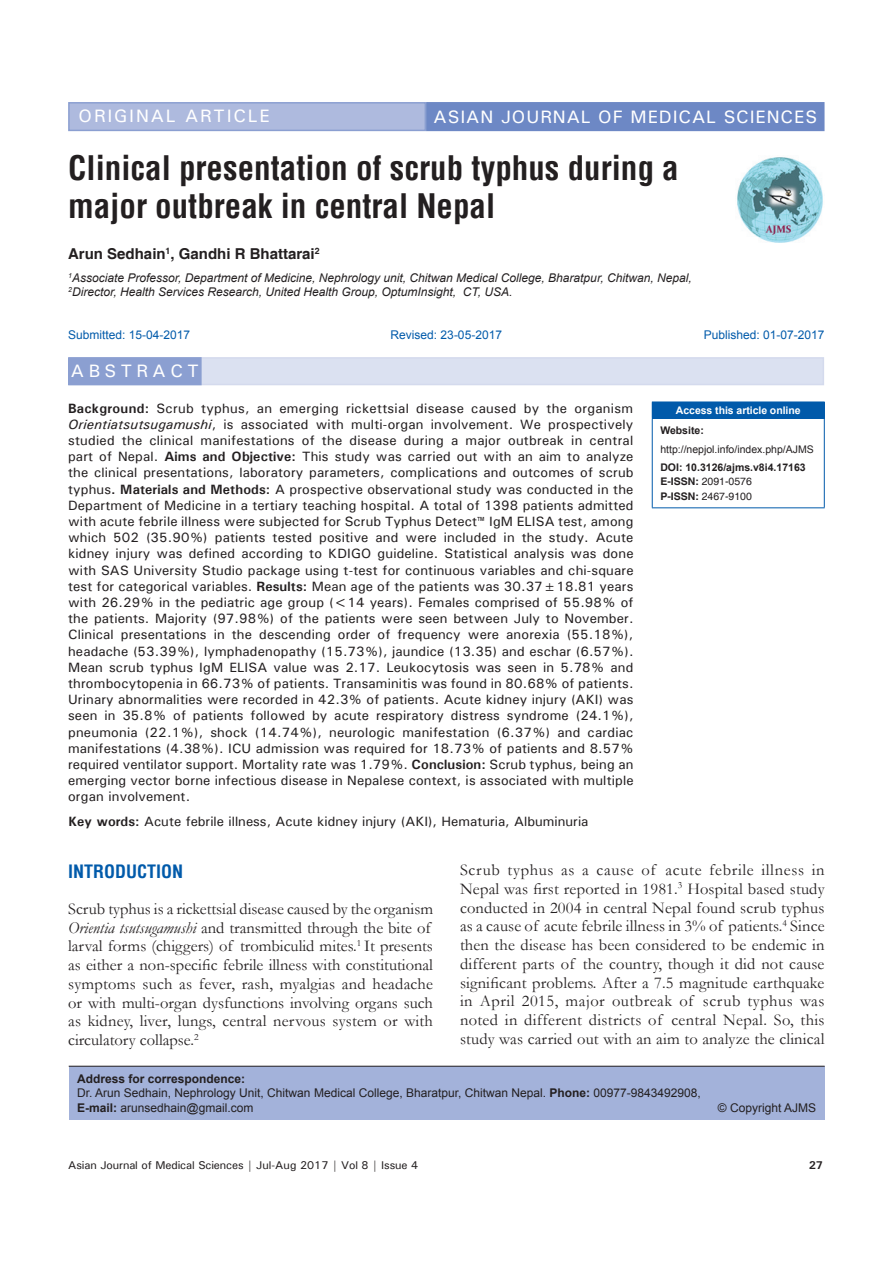
<style>
.page{position:relative;width:893px;height:1263px;background:#fff}
.page>*{position:absolute;margin:0;border:0;box-sizing:border-box;transform-origin:0 0}
.AT{font:700 condensed 33px/37.5px "Helvetica";color:#231f20}
.AH{font:500 18px "Univers";letter-spacing:.05em;color:#fff}
.AH-2{font:500 18px "Univers";letter-spacing:.1em;color:#fff}
.t1{font:700 condensed 18px "Helvetica";color:#015aaa}
.ABSH{font:500 18px "Univers";letter-spacing:.25em;color:#fff}
.TX{font:16.5px/18.8px "Garamond";color:#231f20}
.AU{font:700 15px "Helvetica";color:#231f20}
.ABS{font:500 13.5px/16.2px "Univers";letter-spacing:.01em;color:#231f20;text-align:justify}
.KWD{font:500 13.5px "Univers";color:#231f20}
.AFF{font:italic 12px/14.4px "Arial";color:#231f20}
.ADD{font:12px/14.4px "Arial";color:#231f20}
.HIS_1{font:12px "Arial";color:#015aaa}
.t2{font:500 11.25px "Univers";letter-spacing:-.01em;color:#231f20}
.t3{font:700 11.25px "Univers";color:#231f20}
.t4{font:700 10.5px/14.2px "Arial";color:#231f20}
.t5{font:10.5px/18.8px "Arial";color:#231f20}
.t6{font:700 10.5px "Arial";letter-spacing:-.005em;color:#fff}
.s1{font-weight:700}
.s2{font-style:italic}
.s3{font-family:"Helvetica"}
.s4{font-family:"Helvetica";font-weight:400}
</style>
<div class="page">
<div style="left:69px;top:357px;width:755px;height:28px;background:#dbe1f1"></div>
<div style="left:69px;top:358px;width:132px;height:26px;background:#8b9fd1"></div>
<div style="left:68px;top:357px;width:134px;height:28px;border:2px solid #8b9fd1"></div>
<div style="left:69px;top:103px;width:356px;height:27px;background:#aebade"></div>
<div style="left:68px;top:102px;width:358px;height:29px;border:2px solid #8b9fd1"></div>
<div style="left:427px;top:103px;width:397px;height:27px;background:#6d88c5"></div>
<div style="left:426px;top:102px;width:398px;height:29px;border:2px solid #6d88c5"></div>
<div style="left:69px;top:1066px;width:756px;height:54px;background:#a3b2da"></div>
<hr style="left:69px;top:1066px;width:756px;height:1px;background:#231f20">
<div style="left:652px;top:402px;width:172px;height:16px;background:#015aaa"></div>
<svg style="left:824px;top:402px;width:1px;height:16px"></svg>
<hr style="left:652px;top:418px;width:1px;height:89px;background:#015aaa">
<hr style="left:652px;top:418px;width:173px;height:1px;background:#015aaa">
<hr style="left:824px;top:418px;width:1px;height:89px;background:#015aaa">
<hr style="left:652px;top:507px;width:173px;height:1px;background:#015aaa">
<img style="left:737px;top:157px;width:86px;height:86px">
<p class="AH-2" style="left:79px;top:105px;width:192px">ORIGINAL ARTICLE</p>
<p class="AH" style="left:434px;top:105px;width:385px">ASIAN JOURNAL OF MEDICAL SCIENCES</p>
<p class="AT" style="left:68px;top:149px;width:612px">Clinical presentation of scrub typhus during a major outbreak in central Nepal</p>
<p class="AU" style="left:68px;top:245px;width:253px">Arun Sedhain<sup>1</sup>, Gandhi R Bhattarai<sup>2</sup></p>
<p class="AFF" style="left:68px;top:271px;width:625px"><sup>1</sup>Associate Professor, Department of Medicine, Nephrology unit, Chitwan Medical College, Bharatpur, Chitwan, Nepal,<br><sup>2</sup>Director, Health Services Research, United Health Group, OptumInsight, CT, USA.</p>
<p class="HIS_1" style="left:68px;top:327px;width:124px">Submitted: 15-04-2017</p>
<p class="HIS_1" style="left:391px;top:327px;width:113px">Revised: 23-05-2017</p>
<p class="HIS_1" style="left:704px;top:327px;width:122px">Published: 01-07-2017</p>
<p class="ABSH" style="left:71px;top:360px;width:129px">ABSTRACT</p>
<p class="ABS" style="left:68px;top:400px;width:567px"><span class="s1">Background:</span> Scrub typhus, an emerging rickettsial disease caused by the organism <span class="s2">Orientiatsutsugamushi</span>, is associated with multi-organ involvement. We prospectively studied the clinical manifestations of the disease during a major outbreak in central part of Nepal. <span class="s1">Aims and Objective:</span> This study was carried out with an aim to analyze the clinical presentations, laboratory parameters, complications and outcomes of scrub typhus<span class="s1">. Materials and Methods:</span> A prospective observational study was conducted in the Department of Medicine in a tertiary teaching hospital. A total of 1398 patients admitted with acute febrile illness were subjected for Scrub Typhus Detect™ IgM ELISA test, among which 502 (35.90%) patients tested positive and were included in the study. Acute kidney injury was defined according to KDIGO guideline. Statistical analysis was done with SAS University Studio package using t-test for continuous variables and chi-square test for categorical variables. <span class="s1">Results:</span> Mean age of the patients was 30.37±18.81 years with 26.29% in the pediatric age group (&lt;14 years). Females comprised of 55.98% of the patients. Majority (97.98%) of the patients were seen between July to November.<br>Clinical presentations in the descending order of frequency were anorexia (55.18%), headache (53.39%), lymphadenopathy (15.73%), jaundice (13.35) and eschar (6.57%).<br>Mean scrub typhus IgM ELISA value was 2.17. Leukocytosis was seen in 5.78% and thrombocytopenia in 66.73% of patients. Transaminitis was found in 80.68% of patients.<br>Urinary abnormalities were recorded in 42.3% of patients. Acute kidney injury (AKI) was seen in 35.8% of patients followed by acute respiratory distress syndrome (24.1%), pneumonia (22.1%), shock (14.74%), neurologic manifestation (6.37%) and cardiac manifestations (4.38%). ICU admission was required for 18.73% of patients and 8.57% required ventilator support. Mortality rate was 1.79%. <span class="s1">Conclusion:</span> Scrub typhus, being an emerging vector borne infectious disease in Nepalese context, is associated with multiple organ involvement.</p>
<p class="KWD" style="left:68px;top:813px;width:522px"><span class="s1">Key words:</span> Acute febrile illness, Acute kidney injury (AKI), Hematuria, Albuminuria</p>
<p class="t6" style="left:676px;top:403px;width:126px">Access this article online</p>
<p class="t5" style="left:660px;top:421px;width:155px"><span class="s1">Website: </span>http://nepjol.info/index.php/AJMS</p>
<p class="t4" style="left:660px;top:461px;width:147px">DOI: 10.3126/ajms.v8i4.17163<br><span class="s3">E-ISSN:</span> <span class="s4">2091-0576<br></span><span class="s3">P-ISSN:</span> <span class="s4">2467-9100</span></p>
<h1 class="t1" style="left:68px;top:859px;width:117px">INTRODUCTION</h1>
<p class="TX" style="left:68px;top:899px;width:366px">Scrub typhus is a rickettsial disease caused by the organism <span class="s2">Orientia tsutsugamushi</span> and transmitted through the bite of larval forms (chiggers) of trombiculid mites.<sup>1</sup> It presents as either a non-specific febrile illness with constitutional symptoms such as fever, rash, myalgias and headache or with multi-organ dysfunctions involving organs such as kidney, liver, lungs, central nervous system or with circulatory collapse.<sup>2</sup></p>
<p class="TX" style="left:460px;top:860px;width:366px;text-align:justify">Scrub typhus as a cause of acute febrile illness in Nepal was first reported in 1981.<sup>3</sup> Hospital based study conducted in 2004 in central Nepal found scrub typhus as a cause of acute febrile illness in 3% of patients.<sup>4</sup> Since then the disease has been considered to be endemic in different parts of the country, though it did not cause significant problems. After a 7.5 magnitude earthquake in April 2015, major outbreak of scrub typhus was noted in different districts of central Nepal. So, this study was carried out with an aim to analyze the clinical</p>
<p class="ADD" style="left:77px;top:1071px;width:625px"><span class="s1">Address for correspondence:<br></span>Dr. Arun Sedhain, Nephrology Unit, Chitwan Medical College, Bharatpur, Chitwan Nepal. <span class="s1">Phone:</span> 00977-9843492908,<br><span class="s1">E-mail:</span> arunsedhain@gmail.com</p>
<p class="ADD" style="left:718px;top:1100px;width:100px">© Copyright AJMS</p>
<p class="t2" style="left:68px;top:1157px;width:351px">Asian Journal of Medical Sciences | Jul-Aug 2017 | Vol 8 | Issue 4</p>
<p class="t3" style="left:809px;top:1158px;width:16px">27</p>
</div>
